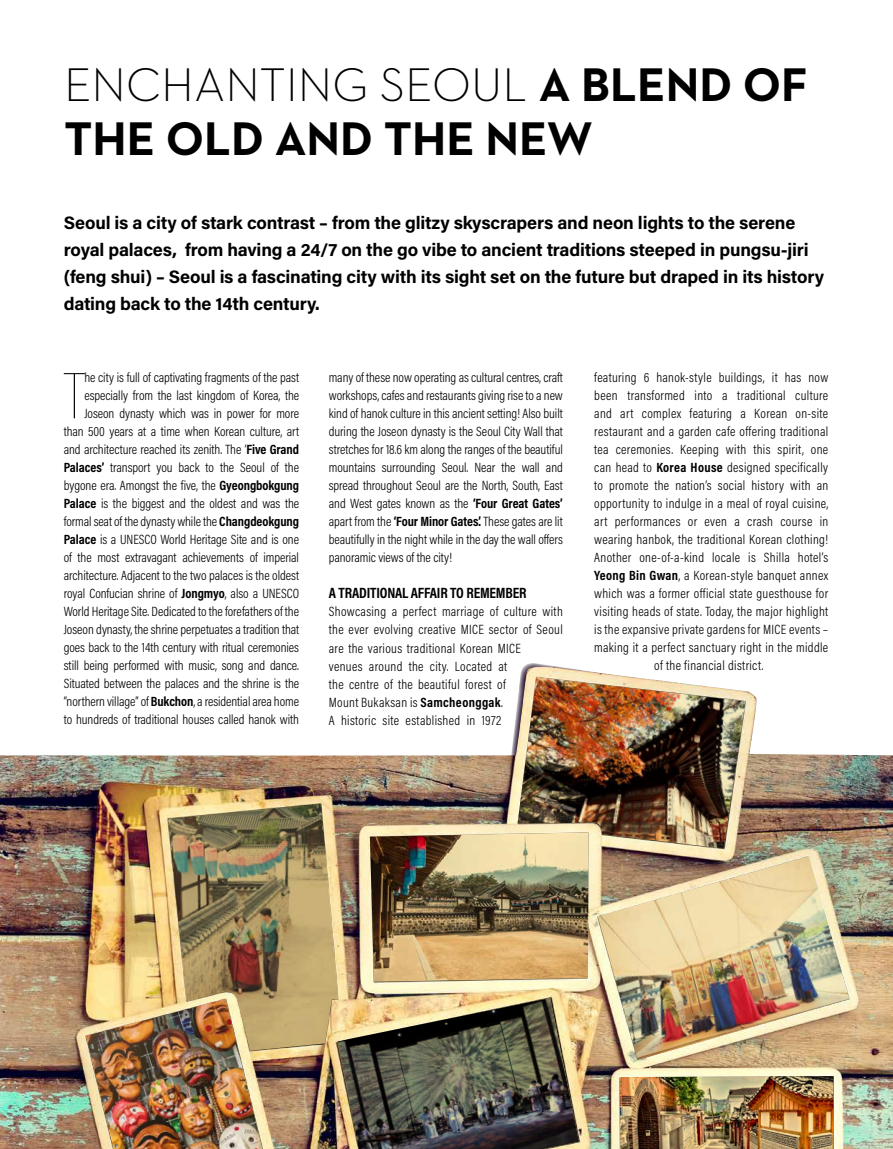
<style>
.page{position:relative;width:893px;height:1149px;background:#fff}
.page>*{position:absolute;margin:0;border:0;box-sizing:border-box;transform-origin:0 0}
.t1{font:100 66.45px "Acumin Pro Cond";color:#000}
.t2{font:700 48px/54px "Neutraface 2 Text";color:#000}
.t3{font:700 18px/27px "Acumin Pro";letter-spacing:-.01em;color:#000}
.t4{font:700 15px "Acumin Pro Cond";letter-spacing:-.01em;color:#000}
.t5{font:300 13.5px/18px "Acumin Pro Cond";letter-spacing:.015em;color:#000;text-align:center}
.t6{font:300 13.5px/18px "Acumin Pro Cond";letter-spacing:-.005em;color:#000;text-align:right}
.s1{font-weight:300}
.s2{font-weight:700}
</style>
<div class="page">
<img style="left:0;top:691px;width:893px;height:457px">
<img style="left:598px;top:855px;width:251px;height:204px">
<img style="left:168px;top:802px;width:170px;height:248px">
<img style="left:337px;top:997px;width:242px;height:151px">
<svg style="left:264px;top:997px;width:12px;height:151px;background:#b4976d"></svg>
<img style="left:86px;top:997px;width:178px;height:151px">
<img style="left:370px;top:663px;width:376px;height:318px">
<img style="left:517px;top:676px;width:229px;height:172px">
<img style="left:620px;top:1075px;width:213px;height:73px">
<h2 class="t2" style="left:64px;top:57px;width:745px"><span class="s1">ENCHANTING SEOUL</span> A BLEND OF<br>THE OLD AND THE NEW</h2>
<p class="t3" style="left:64px;top:208px;width:762px">Seoul is a city of stark contrast – from the glitzy skyscrapers and neon lights to the serene royal palaces, from having a 24/7 on the go vibe to ancient traditions steeped in pungsu-jiri (feng shui) – Seoul is a fascinating city with its sight set on the future but draped in its history dating back to the 14th century.</p>
<p class="t6" style="left:64px;top:368px;width:237px">he city is full of captivating fragments of the past especially from the last kingdom of Korea, the Joseon dynasty which was in power for more than 500 years at a time when Korean culture, art and architecture reached its zenith. The ‘<span class="s2">Five Grand Palaces’</span> transport you back to the Seoul of the bygone era. Amongst the five, the <span class="s2">Gyeongbokgung Palace</span> is the biggest and the oldest and was the formal seat of the dynasty while the <span class="s2">Changdeokgung Palace</span> is a UNESCO World Heritage Site and is one of the most extravagant achievements of imperial architecture. Adjacent to the two palaces is the oldest royal Confucian shrine of <span class="s2">Jongmyo</span>, also a UNESCO World Heritage Site. Dedicated to the forefathers of the Joseon dynasty, the shrine perpetuates a tradition that goes back to the 14th century with ritual ceremonies still being performed with music, song and dance.<br>Situated between the palaces and the shrine is the “northern village” of <span class="s2">Bukchon</span>, a residential area home to hundreds of traditional houses called hanok with</p>
<p class="t5" style="left:329px;top:368px;width:236px;text-align:justify">many of these now operating as cultural centres, craft workshops, cafes and restaurants giving rise to a new kind of hanok culture in this ancient setting! Also built during the Joseon dynasty is the Seoul City Wall that stretches for 18.6 km along the ranges of the beautiful mountains surrounding Seoul. Near the wall and spread throughout Seoul are the North, South, East and West gates known as the <span class="s2">‘Four Great Gates’ </span>apart from the <span class="s2">‘Four Minor Gates’.</span> These gates are lit beautifully in the night while in the day the wall offers panoramic views of the city!</p>
<h1 class="t1" style="left:64px;top:355px;width:22px">T</h1>
<p class="t4" style="left:329px;top:583px;width:199px">A TRADITIONAL AFFAIR TO REMEMBER</p>
<p class="t5" style="left:329px;top:602px;width:236px;text-align:left">Showcasing a perfect marriage of culture with the ever evolving creative MICE sector of Seoul are the various traditional Korean MICE<br>venues around the city. Located at<br>the centre of the beautiful forest of<br>Mount Bukaksan is <span class="s2">Samcheonggak</span>.<br>A historic site established in 1972</p>
<p class="t5" style="left:594px;top:368px;width:236px">featuring 6 hanok-style buildings, it has now been transformed into a traditional culture and art complex featuring a Korean on-site restaurant and a garden cafe offering traditional tea ceremonies. Keeping with this spirit, one can head to <span class="s2">Korea House</span> designed specifically to promote the nation’s social history with an opportunity to indulge in a meal of royal cuisine, art performances or even a crash course in wearing hanbok, the traditional Korean clothing!<br>Another one-of-a-kind locale is Shilla hotel’s <span class="s2">Yeong Bin Gwan</span>, a Korean-style banquet annex which was a former official state guesthouse for visiting heads of state. Today, the major highlight is the expansive private gardens for MICE events – making it a perfect sanctuary right in the middle of the financial district.</p>
</div>
